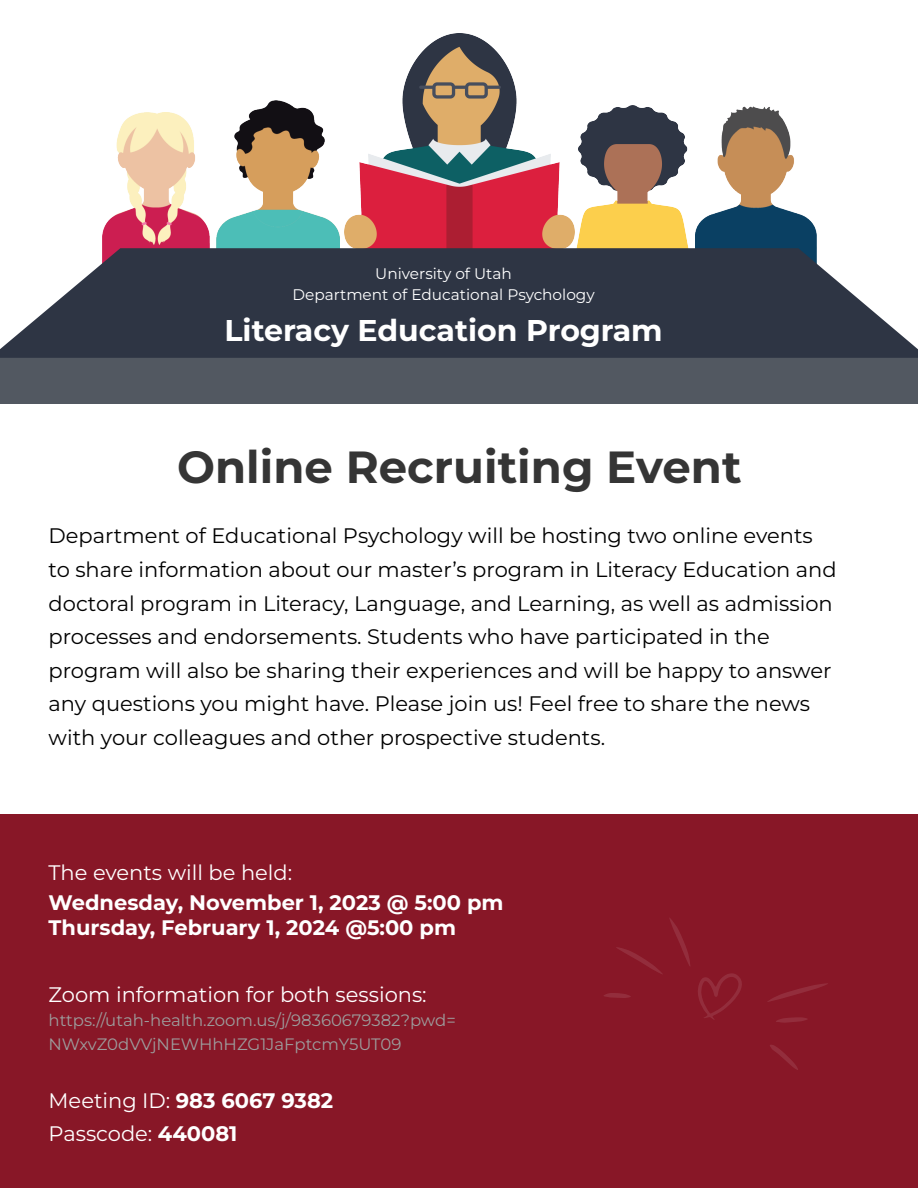
<style>
.page{position:relative;width:918px;height:1188px;background:#fff}
.page>*{position:absolute;margin:0;border:0;box-sizing:border-box;transform-origin:0 0}
.t1{font:700 45px "Montserrat";color:#353535}
.t2{font:700 30px "Montserrat";color:#fff}
.t3{font:21px/33.6px "Montserrat";color:#000}
.t4{font:21px/33.6px "Montserrat";color:#fff}
.t5{font:700 21px/25.2px "Montserrat";color:#fff}
.t6{font:16.5px/24px "Montserrat";color:#9d9d9d}
.t7{font:15.3px/20.7px "Montserrat";color:#fff;text-align:center}
.s1{font-weight:700}
</style>
<div class="page">
<div style="left:0;top:814px;width:918px;height:374px;background:#881727"></div>
<svg style="left:768px;top:983px;width:60px;height:19px"></svg>
<svg style="left:616px;top:947px;width:46px;height:27px"></svg>
<svg style="left:770px;top:1045px;width:28px;height:25px"></svg>
<svg style="left:776px;top:1017px;width:31px;height:6px"></svg>
<svg style="left:604px;top:993px;width:27px;height:5px"></svg>
<svg style="left:669px;top:918px;width:21px;height:48px"></svg>
<svg style="left:698px;top:973px;width:44px;height:47px"></svg>
<div style="left:0;top:358px;width:918px;height:46px;background:#525861"></div>
<img style="left:576px;top:105px;width:113px;height:143px">
<img style="left:217px;top:101px;width:123px;height:147px">
<img style="left:103px;top:112px;width:107px;height:136px">
<img style="left:696px;top:106px;width:121px;height:142px">
<img style="left:344px;top:34px;width:230px;height:214px">
<svg style="left:0;top:248px;width:918px;height:110px;background:#464c5a"></svg>
<p class="t7" style="left:292px;top:262px;width:304px">University of Utah<br>Department of Educational Psychology</p>
<h2 class="t2" style="left:225px;top:308px;width:440px">Literacy Education Program</h2>
<h1 class="t1" style="left:177px;top:434px;width:566px">Online Recruiting Event</h1>
<p class="t3" style="left:49px;top:518px;width:790px">Department of Educational Psychology will be hosting two online events to share information about our master’s program in Literacy Education and doctoral program in Literacy, Language, and Learning, as well as admission processes and endorsements. Students who have participated in the program will also be sharing their experiences and will be happy to answer any questions you might have. Please join us! Feel free to share the news with your colleagues and other prospective students.</p>
<p class="t4" style="left:49px;top:855px;width:245px">The events will be held:</p>
<p class="t5" style="left:49px;top:889px;width:456px">Wednesday, November 1, 2023 @ 5:00 pm<br>Thursday, February 1, 2024 @5:00 pm</p>
<p class="t4" style="left:49px;top:977px;width:380px">Zoom information for both sessions:</p>
<p class="t6" style="left:49px;top:1008px;width:409px">https://utah-health.zoom.us/j/98360679382?pwd=<br>NWxvZ0dVVjNEWHhHZG1JaFptcmY5UT09</p>
<p class="t4" style="left:49px;top:1083px;width:286px">Meeting ID: <span class="s1">983 6067 9382<br></span>Passcode: <span class="s1">440081</span></p>
</div>
